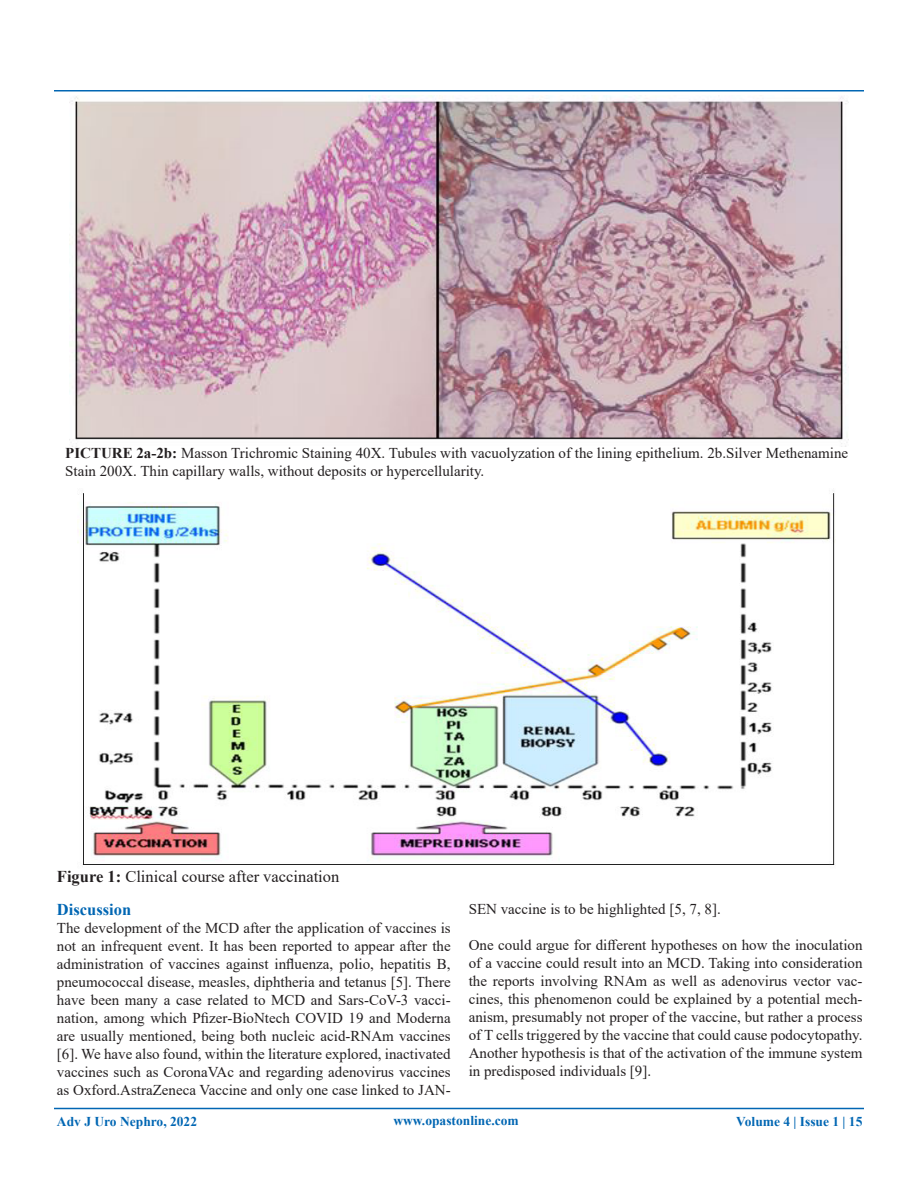
<style>
.page{position:relative;width:918px;height:1188px;background:#fff}
.page>*{position:absolute;margin:0;border:0;box-sizing:border-box;transform-origin:0 0}
.t1{font:16.5px "Times New Roman";color:#231f20}
.t2{font:700 16.5px "Times New Roman";color:#0166b3}
.t3{font:15px/18px "Times New Roman";color:#231f20;text-align:justify}
.t4{font:700 13.5px "Times New Roman";color:#0166b3}
.s1{font-weight:700}
</style>
<div class="page">
<hr style="left:54px;top:1108px;width:810px;height:1px;background:#0166b3">
<hr style="left:54px;top:90px;width:810px;height:2px;background:#0166b3">
<img style="left:69px;top:96px;width:779px;height:351px">
<img style="left:77px;top:493px;width:758px;height:374px">
<p class="t3" style="left:65px;top:444px;width:784px"><span class="s1">PICTURE 2a-2b:</span> Masson Trichromic Staining 40X. Tubules with vacuolyzation of the lining epithelium. 2b.Silver Methenamine<br>Stain 200X. Thin capillary walls, without deposits or hypercellularity.</p>
<p class="t1" style="left:57px;top:865px;width:284px"><span class="s1">Figure 1:</span> Clinical course after vaccination</p>
<p class="t2" style="left:57px;top:897px;width:76px">Discussion</p>
<p class="t3" style="left:57px;top:918px;width:395px">The development of the MCD after the application of vaccines is not an infrequent event. It has been reported to appear after the administration of vaccines against influenza, polio, hepatitis B, pneumococcal disease, measles, diphtheria and tetanus [5]. There have been many a case related to MCD and Sars-CoV-3 vacci&shy;nation, among which Pfizer-BioNtech COVID 19 and Moderna are usually mentioned, being both nucleic acid-RNAm vaccines [6]. We have also found, within the literature explored, inactivated vaccines such as CoronaVAc and regarding adenovirus vaccines as Oxford.AstraZeneca Vaccine and only one case linked to JAN-</p>
<p class="t3" style="left:469px;top:900px;width:254px">SEN vaccine is to be highlighted [5, 7, 8].</p>
<p class="t3" style="left:469px;top:936px;width:395px">One could argue for different hypotheses on how the inoculation of a vaccine could result into an MCD. Taking into consideration the reports involving RNAm as well as adenovirus vector vac&shy;cines, this phenomenon could be explained by a potential mech&shy;anism, presumably not proper of the vaccine, but rather a process of T cells triggered by the vaccine that could cause podocytopathy.<br>Another hypothesis is that of the activation of the immune system in predisposed individuals [9].</p>
<p class="t4" style="left:57px;top:1111px;width:142px">Adv J Uro Nephro, 2022</p>
<p class="t4" style="left:393px;top:1111px;width:127px">www.opastonline.com</p>
<p class="t4" style="left:736px;top:1112px;width:128px">Volume 4 | Issue 1 | 15</p>
</div>
